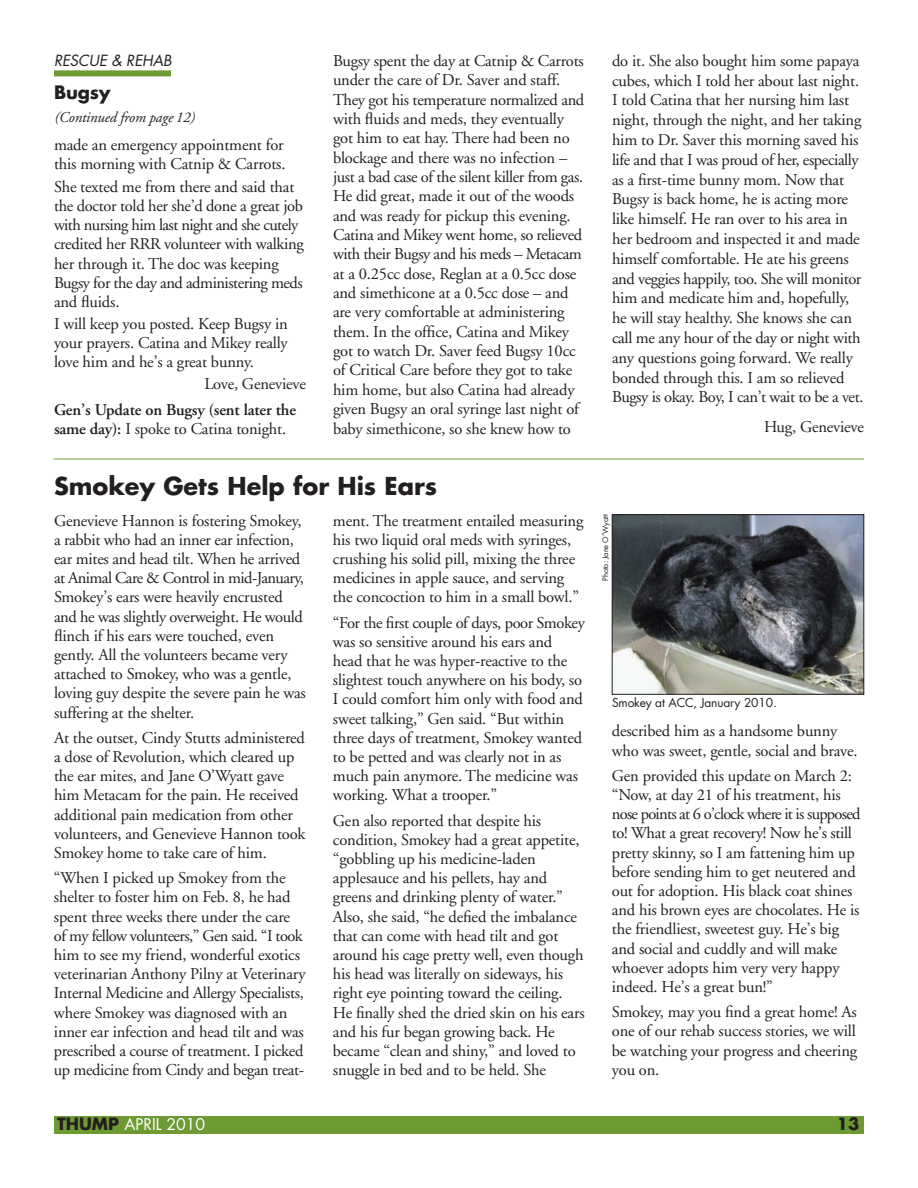
<style>
.page{position:relative;width:918px;height:1188px;background:#fff}
.page>*{position:absolute;margin:0;border:0;box-sizing:border-box;transform-origin:0 0}
.t1{font:700 24px "Futura";color:#231f20}
.t2{font:700 18px "Futura";letter-spacing:-.01em;color:#231f20}
.t3{font:16.5px/19.2px "Adobe Garamond";letter-spacing:-.01em;color:#231f20}
.t4{font:600 16.5px/19px "Adobe Garamond";letter-spacing:-.01em;color:#231f20}
.t5{font:700 16.5px "Futura";color:#231f20}
.t6{font:15.75px "Futura";color:#fff}
.t7{font:italic 15px "Adobe Garamond";letter-spacing:-.01em;color:#231f20}
.t8{font:italic 15px "Futura";letter-spacing:-.005em;color:#231f20}
.t9{font:12px "Futura";letter-spacing:-.01em;color:#231f20}
.t10{font:7.5px "Futura";letter-spacing:-.01em;color:#231f20}
.s1{font-weight:400}
.s2{font-weight:700;font-size:16.5px;color:#231f20}
</style>
<div class="page">
<div style="left:54px;top:1116px;width:810px;height:18px;background:#6e9a34"></div>
<div style="left:54px;top:70px;width:117px;height:6px;background:#6e9a34"></div>
<hr style="left:53px;top:459px;width:811px;height:1px;background:#6e9a34">
<img style="left:614px;top:516px;width:248px;height:176px">
<div style="left:612px;top:514px;width:252px;height:180px;border:1px solid #231f20"></div>
<p class="t8" style="left:54px;top:54px;width:119px">RESCUE &amp; REHAB</p>
<p class="t2" style="left:54px;top:85px;width:58px">Bugsy</p>
<p class="t7" style="left:54px;top:111px;width:142px">(Continued from page 12)</p>
<p class="t3" style="left:54px;top:136px;width:233px">made an emergency appointment for this morning with Catnip &amp; Carrots.</p>
<p class="t3" style="left:54px;top:179px;width:251px">She texted me from there and said that the doctor told her she’d done a great job with nursing him last night and she cutely credited her RRR volunteer with walking her through it. The doc was keeping Bugsy for the day and administering meds and fluids.</p>
<p class="t3" style="left:54px;top:315px;width:235px;text-align:justify">I will keep you posted. Keep Bugsy in your prayers. Catina and Mikey really love him and he’s a great bunny.</p>
<p class="t3" style="left:204px;top:375px;width:103px">Love, Genevieve</p>
<p class="t4" style="left:54px;top:402px;width:244px">Gen’s Update on Bugsy (sent later the same day): <span class="s1">I spoke to Catina tonight.</span></p>
<p class="t3" style="left:333px;top:52px;width:253px">Bugsy spent the day at Catnip &amp; Carrots under the care of Dr. Saver and staff.<br>They got his temperature normalized and with fluids and meds, they eventually got him to eat hay. There had been no blockage and there was no infection – just a bad case of the silent killer from gas.<br>He did great, made it out of the woods and was ready for pickup this evening.<br>Catina and Mikey went home, so relieved with their Bugsy and his meds – Metacam at a 0.25cc dose, Reglan at a 0.5cc dose and simethicone at a 0.5cc dose – and are very comfortable at administering them. In the office, Catina and Mikey got to watch Dr. Saver feed Bugsy 10cc of Critical Care before they got to take him home, but also Catina had already given Bugsy an oral syringe last night of baby simethicone, so she knew how to</p>
<p class="t3" style="left:612px;top:52px;width:253px;line-height:19.8px">do it. She also bought him some papaya cubes, which I told her about last night.<br>I told Catina that her nursing him last night, through the night, and her taking him to Dr. Saver this morning saved his life and that I was proud of her, especially as a first-time bunny mom. Now that Bugsy is back home, he is acting more like himself. He ran over to his area in her bedroom and inspected it and made himself comfortable. He ate his greens and veggies happily, too. She will monitor him and medicate him and, hopefully, he will stay healthy. She knows she can call me any hour of the day or night with any questions going forward. We really bonded through this. I am so relieved Bugsy is okay. Boy, I can’t wait to be a vet.</p>
<p class="t3" style="left:764px;top:419px;width:102px">Hug, Genevieve</p>
<h1 class="t1" style="left:54px;top:475px;width:385px">Smokey Gets Help for His Ears</h1>
<p class="t3" style="left:54px;top:512px;width:253px">Genevieve Hannon is fostering Smokey, a rabbit who had an inner ear infection, ear mites and head tilt. When he arrived at Animal Care &amp; Control in mid-January, Smokey’s ears were heavily encrusted and he was slightly overweight. He would flinch if his ears were touched, even gently. All the volunteers became very attached to Smokey, who was a gentle, loving guy despite the severe pain he was suffering at the shelter.</p>
<p class="t3" style="left:54px;top:729px;width:253px">At the outset, Cindy Stutts administered a dose of Revolution, which cleared up the ear mites, and Jane O’Wyatt gave him Metacam for the pain. He received additional pain medication from other volunteers, and Genevieve Hannon took Smokey home to take care of him.</p>
<p class="t3" style="left:54px;top:870px;width:253px">“When I picked up Smokey from the shelter to foster him on Feb. 8, he had spent three weeks there under the care of my fellow volunteers,” Gen said. “I took him to see my friend, wonderful exotics veterinarian Anthony Pilny at Veterinary Internal Medicine and Allergy Specialists, where Smokey was diagnosed with an inner ear infection and head tilt and was prescribed a course of treatment. I picked up medicine from Cindy and began treat -</p>
<p class="t3" style="left:333px;top:512px;width:252px">ment. The treatment entailed measuring his two liquid oral meds with syringes, crushing his solid pill, mixing the three medicines in apple sauce, and serving the concoction to him in a small bowl.”</p>
<p class="t3" style="left:333px;top:614px;width:253px">“For the first couple of days, poor Smokey was so sensitive around his ears and head that he was hyper-reactive to the slightest touch anywhere on his body, so I could comfort him only with food and sweet talking,” Gen said. “But within three days of treatment, Smokey wanted to be petted and was clearly not in as much pain anymore. The medicine was working. What a trooper.”</p>
<p class="t3" style="left:333px;top:812px;width:253px">Gen also reported that despite his condition, Smokey had a great appetite, “gobbling up his medicine-laden applesauce and his pellets, hay and greens and drinking plenty of water.” Also, she said, “he defied the imbalance that can come with head tilt and got around his cage pretty well, even though his head was literally on sideways, his right eye pointing toward the ceiling.<br>He finally shed the dried skin on his ears and his fur began growing back. He became “clean and shiny,” and loved to snuggle in bed and to be held. She</p>
<p class="t10" style="left:602px;top:581px;width:68px;rotate:-90deg">Photo: Jane O’Wyatt</p>
<p class="t9" style="left:612px;top:698px;width:166px">Smokey at ACC, January 2010.</p>
<p class="t3" style="left:612px;top:723px;width:247px">described him as a handsome bunny who was sweet, gentle, social and brave.</p>
<p class="t3" style="left:612px;top:767px;width:250px">Gen provided this update on March 2: “Now, at day 21 of his treatment, his nose points at 6 o’clock where it is supposed to! What a great recovery! Now he’s still pretty skinny, so I am fattening him up before sending him to get neutered and out for adoption. His black coat shines and his brown eyes are chocolates. He is the friendliest, sweetest guy. He’s big and social and cuddly and will make whoever adopts him very very happy indeed. He’s a great bun!”</p>
<p class="t3" style="left:612px;top:1004px;width:247px;text-align:justify">Smokey, may you find a great home! As one of our rehab success stories, we will be watching your progress and cheering you on.</p>
<p class="t6" style="left:57px;top:1117px;width:150px"><span class="s2">THUMP</span> APRIL 2010</p>
<p class="t5" style="left:837px;top:1117px;width:24px">13</p>
</div>
